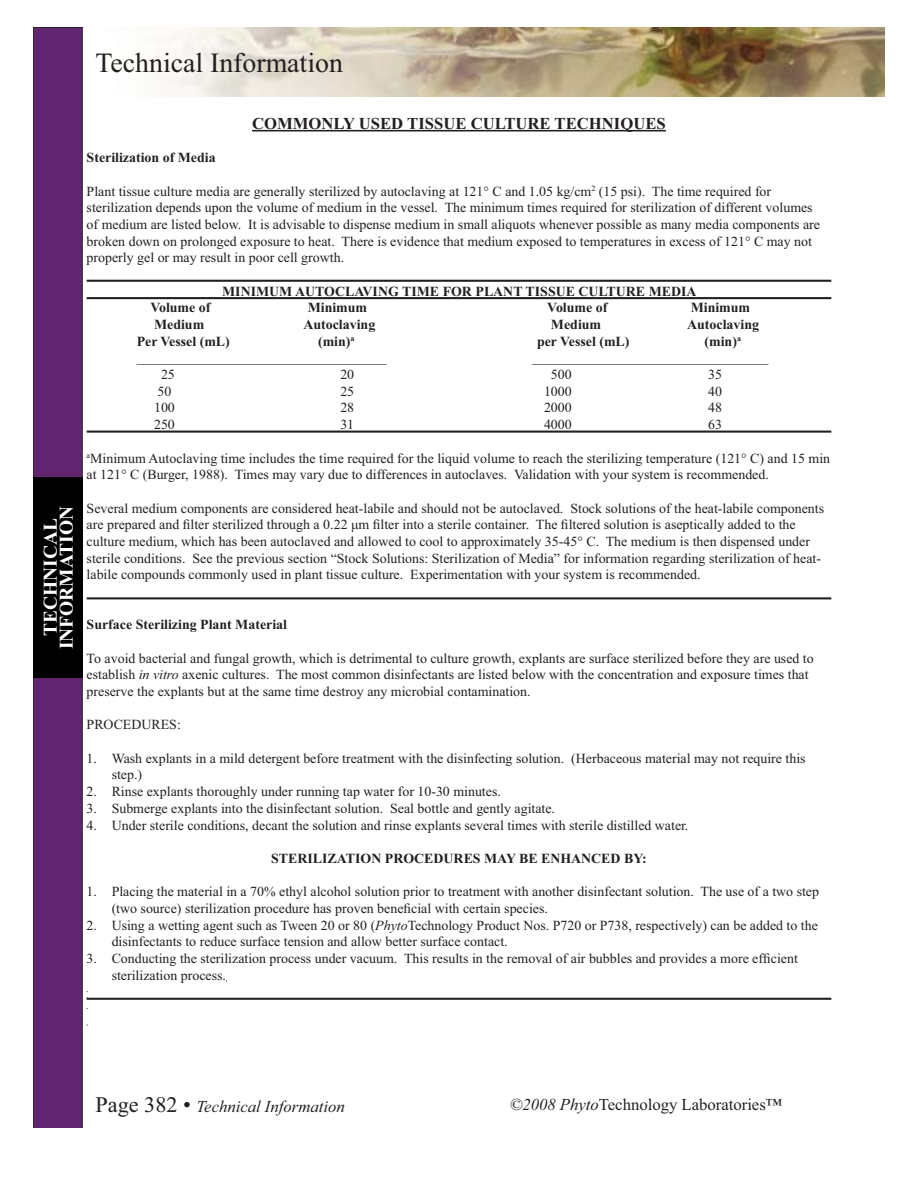
<style>
.page{position:relative;width:918px;height:1188px;background:#fff}
.page>*{position:absolute;margin:0;border:0;box-sizing:border-box;transform-origin:0 0}
.t1{font:27.75px "Times New Roman";color:#231f20}
.t2{font:700 19.5px/16px "Times New Roman";color:#fff;text-align:center}
.t3{font:700 16.65px "Times New Roman";color:#231f20}
.t4{font:16.65px "Times New Roman";color:#231f20}
.t5{font:italic 16.65px "Times New Roman";color:#231f20}
.t6{font:13.95px/16.6px "Times New Roman";color:#231f20}
.t7{font:700 13.95px "Times New Roman";color:#231f20}
.s1{font-style:italic}
.s2{font-style:normal;font-size:22.2px}
</style>
<div class="page">
<img style="left:138px;top:28px;width:746px;height:69px">
<div style="left:34px;top:27px;width:48px;height:1101px;background:#622570"></div>
<div style="left:34px;top:27px;width:49px;height:1101px;border:1px solid #231f20"></div>
<div style="left:34px;top:477px;width:49px;height:201px;background:#000"></div>
<img style="left:884px;top:28px;width:1px;height:69px">
<hr style="left:87px;top:280px;width:744px;height:2px;background:#231f20">
<hr style="left:87px;top:297px;width:744px;height:2px;background:#231f20">
<hr style="left:87px;top:431px;width:744px;height:2px;background:#231f20">
<hr style="left:87px;top:597px;width:744px;height:2px;background:#231f20">
<hr style="left:87px;top:998px;width:744px;height:2px;background:#231f20">
<hr style="left:252px;top:130px;width:414px;height:1px;background:#231f20">
<h1 class="t1" style="left:95px;top:53px;width:249px">Technical Information</h1>
<h2 class="t2" style="left:44px;top:649px;width:145px;rotate:-90deg">TECHNICAL<br>INFORMATION</h2>
<p class="t3" style="left:252px;top:118px;width:415px">COMMONLY USED TISSUE CULTURE TECHNIQUES</p>
<p class="t7" style="left:87px;top:153px;width:130px">Sterilization of Media</p>
<p class="t6" style="left:87px;top:184px;width:735px">Plant tissue culture media are generally sterilized by autoclaving at 121° C and 1.05 kg/cm<sup>2</sup> (15 psi). The time required for sterilization depends upon the volume of medium in the vessel. The minimum times required for sterilization of different volumes of medium are listed below. It is advisable to dispense medium in small aliquots whenever possible as many media components are broken down on prolonged exposure to heat. There is evidence that medium exposed to temperatures in excess of 121° C may not properly gel or may result in poor cell growth.</p>
<p class="t7" style="left:222px;top:286px;width:476px">MINIMUM AUTOCLAVING TIME FOR PLANT TISSUE CULTURE MEDIA</p>
<p class="t7" style="left:150px;top:303px;width:62px">Volume of</p>
<p class="t7" style="left:308px;top:303px;width:61px">Minimum</p>
<p class="t7" style="left:547px;top:303px;width:62px">Volume of</p>
<p class="t7" style="left:691px;top:303px;width:61px">Minimum</p>
<p class="t7" style="left:154px;top:320px;width:52px">Medium</p>
<p class="t7" style="left:303px;top:320px;width:73px">Autoclaving</p>
<p class="t7" style="left:551px;top:320px;width:52px">Medium</p>
<p class="t7" style="left:687px;top:320px;width:73px">Autoclaving</p>
<p class="t7" style="left:137px;top:337px;width:95px">Per Vessel (mL)</p>
<p class="t7" style="left:318px;top:337px;width:38px">(min)<sup>a</sup></p>
<p class="t7" style="left:537px;top:337px;width:94px">per Vessel (mL)</p>
<p class="t7" style="left:705px;top:337px;width:38px">(min)<sup>a</sup></p>
<p class="t6" style="left:137px;top:351px;width:252px">____________________________________</p>
<p class="t6" style="left:532px;top:351px;width:238px">__________________________________</p>
<p class="t6" style="left:161px;top:367px;width:15px">25</p>
<p class="t6" style="left:340px;top:367px;width:15px">20</p>
<p class="t6" style="left:551px;top:367px;width:22px">500</p>
<p class="t6" style="left:708px;top:367px;width:15px">35</p>
<p class="t6" style="left:158px;top:384px;width:15px">50</p>
<p class="t6" style="left:340px;top:384px;width:15px">25</p>
<p class="t6" style="left:544px;top:384px;width:29px">1000</p>
<p class="t6" style="left:708px;top:384px;width:15px">40</p>
<p class="t6" style="left:154px;top:401px;width:22px">100</p>
<p class="t6" style="left:340px;top:401px;width:15px">28</p>
<p class="t6" style="left:544px;top:401px;width:29px">2000</p>
<p class="t6" style="left:708px;top:401px;width:15px">48</p>
<p class="t6" style="left:154px;top:417px;width:22px">250</p>
<p class="t6" style="left:340px;top:417px;width:15px">31</p>
<p class="t6" style="left:544px;top:417px;width:29px">4000</p>
<p class="t6" style="left:708px;top:417px;width:15px">63</p>
<p class="t6" style="left:87px;top:451px;width:745px"><sup>a</sup>Minimum Autoclaving time includes the time required for the liquid volume to reach the sterilizing temperature (121° C) and 15 min at 121° C (Burger, 1988). Times may vary due to differences in autoclaves. Validation with your system is recommended.</p>
<p class="t6" style="left:87px;top:501px;width:739px">Several medium components are considered heat-labile and should not be autoclaved. Stock solutions of the heat-labile components are prepared and filter sterilized through a 0.22 μm filter into a sterile container. The filtered solution is aseptically added to the culture medium, which has been autoclaved and allowed to cool to approximately 35-45° C. The medium is then dispensed under sterile conditions. See the previous section “Stock Solutions: Sterilization of Media” for information regarding sterilization of heat&shy;labile compounds commonly used in plant tissue culture. Experimentation with your system is recommended.</p>
<p class="t7" style="left:87px;top:620px;width:202px">Surface Sterilizing Plant Material</p>
<p class="t6" style="left:87px;top:651px;width:729px">To avoid bacterial and fungal growth, which is detrimental to culture growth, explants are surface sterilized before they are used to establish <span class="s1">in vitro</span> axenic cultures. The most common disinfectants are listed below with the concentration and exposure times that preserve the explants but at the same time destroy any microbial contamination.</p>
<p class="t6" style="left:87px;top:718px;width:96px">PROCEDURES:</p>
<p class="t6" style="left:112px;top:751px;width:695px;text-indent:-25px">1. Wash explants in a mild detergent before treatment with the disinfecting solution. (Herbaceous material may not require this step.)</p>
<p class="t6" style="left:87px;top:784px;width:416px">2. Rinse explants thoroughly under running tap water for 10-30 minutes.</p>
<p class="t6" style="left:87px;top:801px;width:470px">3. Submerge explants into the disinfectant solution. Seal bottle and gently agitate.</p>
<p class="t6" style="left:87px;top:818px;width:603px">4. Under sterile conditions, decant the solution and rinse explants several times with sterile distilled water.</p>
<p class="t7" style="left:271px;top:854px;width:377px">STERILIZATION PROCEDURES MAY BE ENHANCED BY:</p>
<p class="t6" style="left:112px;top:885px;width:709px;text-indent:-25px">1. Placing the material in a 70% ethyl alcohol solution prior to treatment with another disinfectant solution. The use of a two step (two source) sterilization procedure has proven beneficial with certain species.</p>
<p class="t6" style="left:112px;top:918px;width:708px;text-indent:-25px">2. Using a wetting agent such as Tween 20 or 80 (<span class="s1">Phyto</span>Technology Product Nos. P720 or P738, respectively) can be added to the disinfectants to reduce surface tension and allow better surface contact.</p>
<p class="t6" style="left:112px;top:951px;width:688px;text-indent:-25px">3. Conducting the sterilization process under vacuum. This results in the removal of air bubbles and provides a more efficient sterilization process.</p>
<p class="t5" style="left:95px;top:1100px;width:251px"><span class="s2">Page 382 •</span> Technical Information</p>
<p class="t4" style="left:510px;top:1098px;width:274px"><span class="s1">©2008 Phyto</span>Technology Laboratories™</p>
</div>
